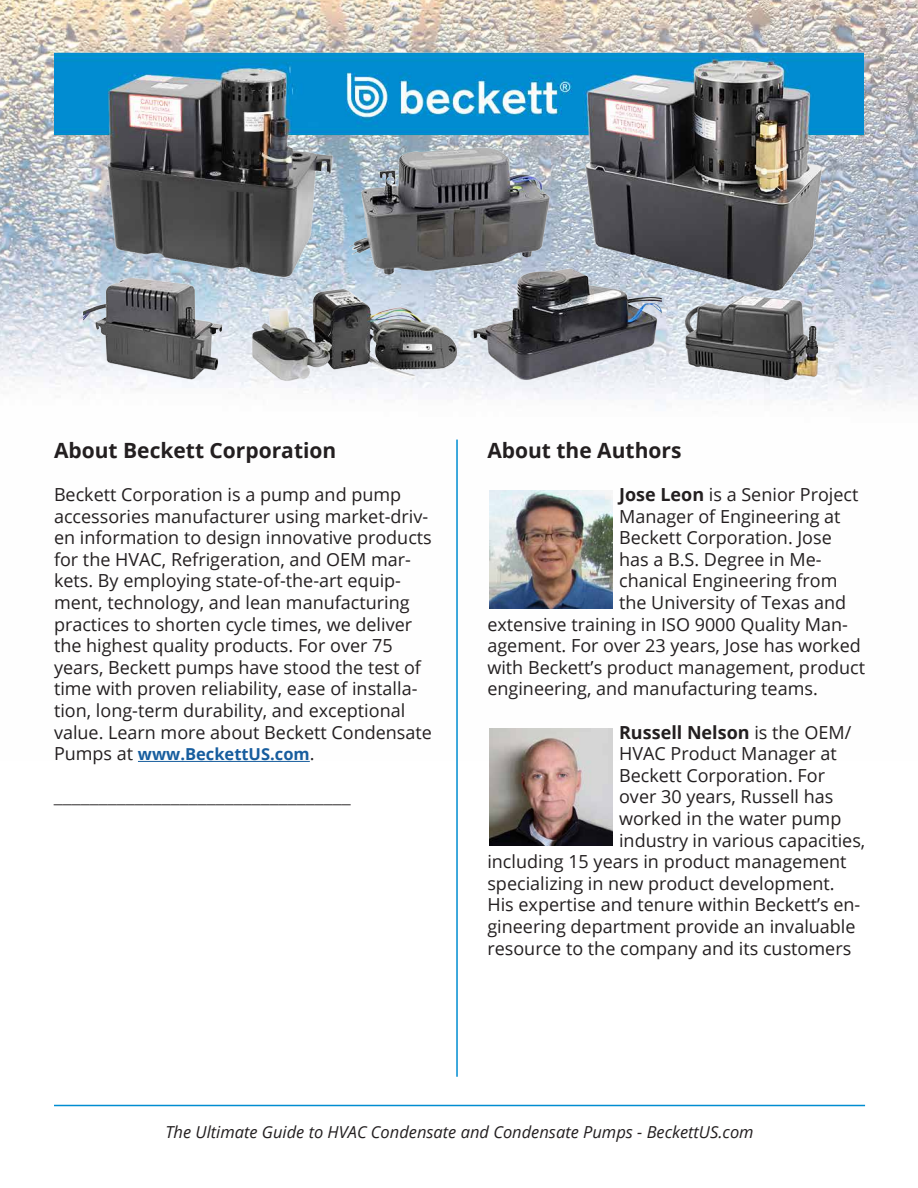
<style>
.page{position:relative;width:918px;height:1188px;background:#fff}
.page>*{position:absolute;margin:0;border:0;box-sizing:border-box;transform-origin:0 0}
.t1{font:700 21px "Open Sans";color:#231f20}
.t2{font:18px/21.6px "Open Sans";color:#231f20}
.t3{font:18px "Minion Pro";color:#231f20}
.t4{font:700 18px "Open Sans";color:#231f20}
.t5{font:italic 16.5px "Open Sans";color:#231f20}
.t6{font:700 16.5px "Open Sans";color:#175d9e}
.s1{font-weight:400;font-size:18px;color:#231f20}
.s2{font-weight:700}
.s3{font-weight:400}
</style>
<div class="page">
<hr style="left:54px;top:1105px;width:811px;height:1px;background:#008dd1">
<img style="left:0;top:0;width:918px;height:760px">
<hr style="left:138px;top:761px;width:172px;height:1px;background:#175d9e">
<img style="left:54px;top:0;width:810px;height:390px">
<hr style="left:456px;top:440px;width:2px;height:637px;background:#008dd1">
<img style="left:489px;top:490px;width:123px;height:118px">
<img style="left:489px;top:728px;width:123px;height:118px">
<p class="t1" style="left:54px;top:435px;width:284px">About Beckett Corporation</p>
<p class="t2" style="left:54px;top:483px;width:380px">Beckett Corporation is a pump and pump accessories manufacturer using market-driv&shy;en information to design innovative products for the HVAC, Refrigeration, and OEM mar&shy;kets. By employing state-of-the-art equip&shy;ment, technology, and lean manufacturing practices to shorten cycle times, we deliver the highest quality products. For over 75 years, Beckett pumps have stood the test of time with proven reliability, ease of installa&shy;tion, long-term durability, and exceptional value. Learn more about Beckett Condensate</p>
<p class="t6" style="left:54px;top:743px;width:262px"><span class="s1">Pumps at</span> www.BeckettUS.com<span class="s1">.</span></p>
<p class="t3" style="left:54px;top:786px;width:298px">_________________________________</p>
<p class="t1" style="left:487px;top:435px;width:196px">About the Authors</p>
<p class="t2" style="left:619px;top:483px;width:241px"><span class="s2">Jose Leon</span> is a Senior Project</p>
<p class="t2" style="left:619px;top:505px;width:223px">Manager of Engineering at</p>
<p class="t2" style="left:619px;top:526px;width:214px">Beckett Corporation. Jose</p>
<p class="t2" style="left:619px;top:548px;width:204px">has a B.S. Degree in Me-</p>
<p class="t2" style="left:619px;top:570px;width:220px">chanical Engineering from</p>
<p class="t2" style="left:619px;top:591px;width:229px">the University of Texas and</p>
<p class="t2" style="left:487px;top:613px;width:362px">extensive training in ISO 9000 Quality Man-</p>
<p class="t2" style="left:487px;top:634px;width:375px">agement. For over 23 years, Jose has worked</p>
<p class="t2" style="left:487px;top:656px;width:379px">with Beckett’s product management, product</p>
<p class="t2" style="left:487px;top:678px;width:332px">engineering, and manufacturing teams.</p>
<p class="t4" style="left:619px;top:719px;width:234px">Russell Nelson <span class="s3">is the OEM/</span></p>
<p class="t2" style="left:619px;top:742px;width:219px">HVAC Product Manager at</p>
<p class="t2" style="left:619px;top:764px;width:207px">Beckett Corporation. For</p>
<p class="t2" style="left:619px;top:786px;width:216px">over 30 years, Russell has</p>
<p class="t2" style="left:619px;top:807px;width:224px">worked in the water pump</p>
<p class="t2" style="left:619px;top:829px;width:248px">industry in various capacities,</p>
<p class="t2" style="left:487px;top:850px;width:361px">including 15 years in product management</p>
<p class="t2" style="left:487px;top:872px;width:349px">specializing in new product development.</p>
<p class="t2" style="left:487px;top:894px;width:374px">His expertise and tenure within Beckett’s en-</p>
<p class="t2" style="left:487px;top:915px;width:370px">gineering department provide an invaluable</p>
<p class="t2" style="left:487px;top:937px;width:365px">resource to the company and its customers</p>
<p class="t5" style="left:165px;top:1120px;width:590px">The Ultimate Guide to HVAC Condensate and Condensate Pumps - BeckettUS.com</p>
</div>
